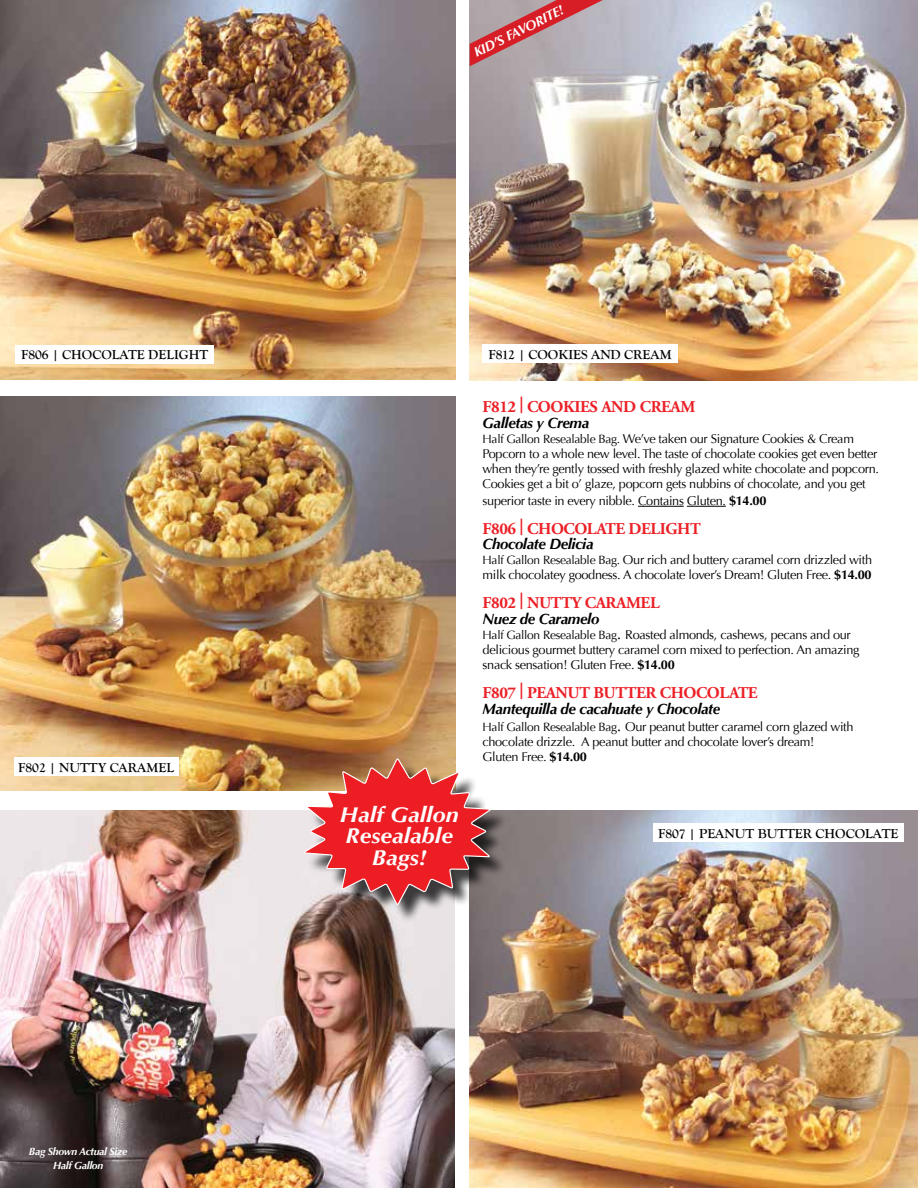
<style>
.page{position:relative;width:918px;height:1188px;background:#fff}
.page>*{position:absolute;margin:0;border:0;box-sizing:border-box;transform-origin:0 0}
.t1{font:italic 700 21.6px/21.6px "Optima";color:#fff;text-align:center;scale:1.08 1}
.t2{font:700 16.5px "Adobe Garamond";letter-spacing:-.025em;color:#ec2027}
.t3{font:italic 700 15px "Optima";letter-spacing:-.025em;color:#000}
.t4{font:700 13.5px "Goudy Old Style T";color:#000}
.t5{font:italic 700 13.5px "Optima";color:#fff}
.t6{font:12.75px/15px "Optima";letter-spacing:-.025em;color:#000}
.t7{font:italic 700 10.5px/14.2px "Optima";letter-spacing:-.03em;color:#fff;text-align:center}
.s1{font-size:12px}
.s2{font-weight:700}
.s3{font-size:16.5px}
</style>
<div class="page">
<img style="left:470px;top:810px;width:448px;height:378px">
<img style="left:0;top:397px;width:456px;height:393px">
<img style="left:0;top:0;width:456px;height:380px">
<hr style="left:638px;top:506px;width:46px;height:1px;background:#000">
<hr style="left:687px;top:506px;width:39px;height:1px;background:#000">
<div style="left:14px;top:757px;width:164px;height:19px;background:#fff"></div>
<div style="left:15px;top:345px;width:199px;height:18px;background:#fff"></div>
<div style="left:653px;top:824px;width:250px;height:18px;background:#fff"></div>
<img style="left:0;top:810px;width:454px;height:378px">
<img style="left:470px;top:0;width:448px;height:380px">
<div style="left:483px;top:345px;width:195px;height:18px;background:#fff"></div>
<div style="left:307px;top:761px;width:202px;height:162px;background:#000;opacity:.75"></div>
<svg style="left:303px;top:758px;width:188px;height:150px;background:#d05857"></svg>
<svg style="left:469px;top:0;width:161px;height:67px;background:#bb8b92"></svg>
<p class="t4" style="left:21px;top:347px;width:188px">F806 | CHOCOLATE DELIGHT</p>
<p class="t4" style="left:18px;top:760px;width:157px">F802 | NUTTY CARAMEL</p>
<p class="t7" style="left:29px;top:1145px;width:100px">Bag Shown Actual Size<br>Half Gallon</p>
<p class="t5" style="left:471px;top:46px;width:100px;rotate:-27deg">KID’S FAVORITE!</p>
<h1 class="t1" style="left:340px;top:804px;width:111px">Half Gallon<br>Resealable<br>Bags!</h1>
<p class="t4" style="left:489px;top:347px;width:185px">F812 | COOKIES AND CREAM</p>
<p class="t2" style="left:483px;top:398px;width:214px">F812 | COOKIES AND CREAM</p>
<p class="t3" style="left:483px;top:415px;width:108px">Galletas y Crema</p>
<p class="t6" style="left:483px;top:432px;width:398px"><span class="s1">Half Gallon Resealable Bag.</span> We’ve taken our Signature Cookies &amp; Cream Popcorn to a whole new level. The taste of chocolate cookies get even better when they’re gently tossed with freshly glazed white chocolate and popcorn.<br>Cookies get a bit o’ glaze, popcorn gets nubbins of chocolate, and you get</p>
<p class="t6" style="left:483px;top:493px;width:285px">superior taste in every nibble. Contains Gluten. <span class="s2">$14.00</span></p>
<p class="t2" style="left:483px;top:520px;width:220px">F806 | CHOCOLATE DELIGHT</p>
<p class="t3" style="left:483px;top:535px;width:112px">Chocolate Delicia</p>
<p class="t6" style="left:483px;top:552px;width:391px"><span class="s1">Half Gallon Resealable Bag.</span> Our rich and buttery caramel corn drizzled with milk chocolatey goodness. A chocolate lover’s Dream! Gluten Free. <span class="s2">$14.00</span></p>
<p class="t2" style="left:483px;top:593px;width:179px">F802 | NUTTY CARAMEL</p>
<p class="t3" style="left:483px;top:610px;width:118px">Nuez de Caramelo</p>
<p class="t6" style="left:483px;top:627px;width:379px"><span class="s1">Half Gallon Resealable Bag</span><span class="s3">.</span> Roasted almonds, cashews, pecans and our delicious gourmet buttery caramel corn mixed to perfection. An amazing snack sensation! Gluten Free. <span class="s2">$14.00</span></p>
<p class="t2" style="left:483px;top:684px;width:277px">F807 | PEANUT BUTTER CHOCOLATE</p>
<p class="t3" style="left:483px;top:701px;width:239px">Mantequilla de cacahuate y Chocolate</p>
<p class="t6" style="left:483px;top:719px;width:372px"><span class="s1">Half Gallon Resealable Bag</span><span class="s3">.</span> Our peanut butter caramel corn glazed with chocolate drizzle. A peanut butter and chocolate lover’s dream!<br>Gluten Free. <span class="s2">$14.00</span></p>
<p class="t4" style="left:658px;top:826px;width:242px">F807 | PEANUT BUTTER CHOCOLATE</p>
</div>
